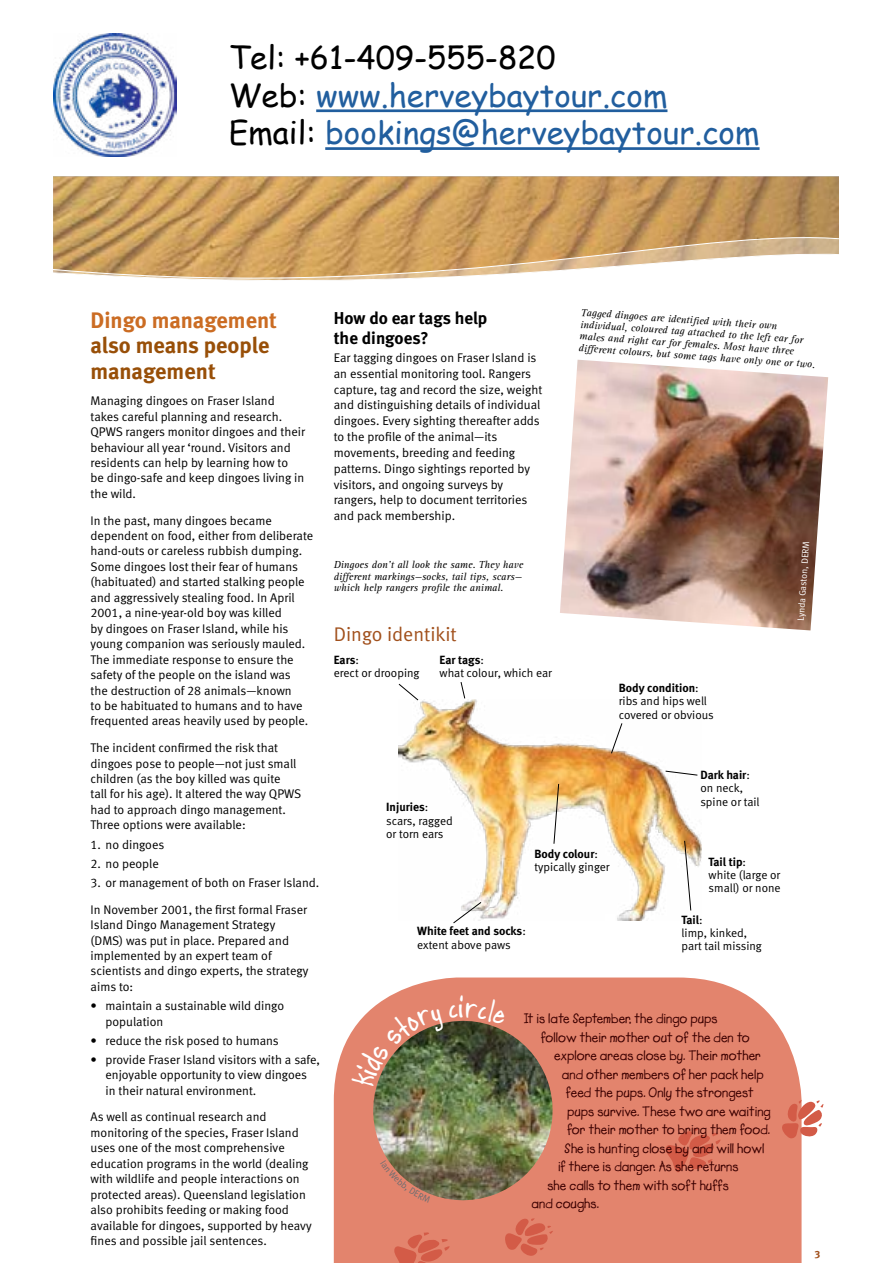
<style>
.page{position:relative;width:893px;height:1263px;background:#fff}
.page>*{position:absolute;margin:0;border:0;box-sizing:border-box;transform-origin:0 0}
.t1{font:31.5px/37.8px "Comic Sans MS";color:#215e9e}
.t2{font:22.5px/25px "Meta Bold LF";color:#984f08}
.t3{font:22.5px "Meta Bold LF";color:#cb6c23}
.t4{font:19.8px "Meta Normal LF";color:#a1501c}
.t5{font:17.1px/19.8px "Meta Bold LF";color:#000}
.t6{font:700 13.95px "Lemonade ICG";color:#3b0000}
.t7{font:12.6px/15.5px "Meta Normal LF";color:#000}
.t8{font:11.85px/13.2px "Meta Normal LF";color:#000}
.t9{font:11.85px "Meta Bold LF";color:#000}
.t10{font:italic 10.5px/11.9px "Rotis Serif";color:#000}
.t11{font:10.5px "Meta Bold LF";color:#a1501c}
.t12{font:9.3px "Meta Normal LF";color:#fff}
.s1{color:#000}
.s2{font-family:"Meta Normal LF"}
</style>
<div class="page">
<img style="left:53px;top:34px;width:123px;height:122px">
<hr style="left:316px;top:109px;width:351px;height:3px;background:#215e9e">
<hr style="left:325px;top:147px;width:434px;height:3px;background:#215e9e">
<svg style="left:334px;top:977px;width:467px;height:286px;background:#e58d78"></svg>
<img style="left:53px;top:176px;width:786px;height:43px">
<svg style="left:53px;top:219px;width:786px;height:62px"></svg>
<svg style="left:779px;top:1100px;width:44px;height:39px"></svg>
<svg style="left:666px;top:1127px;width:55px;height:45px;background:#dc725c"></svg>
<img style="left:560px;top:360px;width:268px;height:270px">
<img style="left:398px;top:699px;width:303px;height:221px">
<svg style="left:460px;top:682px;width:6px;height:17px"></svg>
<svg style="left:398px;top:683px;width:21px;height:18px"></svg>
<svg style="left:553px;top:783px;width:6px;height:61px"></svg>
<svg style="left:665px;top:770px;width:33px;height:6px"></svg>
<svg style="left:453px;top:901px;width:29px;height:23px"></svg>
<svg style="left:611px;top:722px;width:12px;height:32px"></svg>
<svg style="left:684px;top:840px;width:7px;height:71px"></svg>
<img style="left:351px;top:995px;width:218px;height:268px">
<h1 class="t1" style="left:229px;top:37px;width:532px"><span class="s1">Tel: +61-409-555-820<br>Web:</span> www.herveybaytour.com<br><span class="s1">Email:</span> bookings@herveybaytour.com</h1>
<h2 class="t3" style="left:91px;top:307px;width:188px">Dingo management</h2>
<h2 class="t2" style="left:91px;top:333px;width:180px">also means people management</h2>
<p class="t7" style="left:91px;top:393px;width:216px">Managing dingoes on Fraser Island takes careful planning and research.<br>QPWS rangers monitor dingoes and their behaviour all year ‘round. Visitors and residents can help by learning how to<br>be dingo-safe and keep dingoes living in the wild.</p>
<p class="t7" style="left:91px;top:512px;width:224px">In the past, many dingoes became dependent on food, either from deliberate hand-outs or careless rubbish dumping.<br>Some dingoes lost their fear of humans (habituated) and started stalking people and aggressively stealing food. In April 2001, a nine-year-old boy was killed<br>by dingoes on Fraser Island, while his young companion was seriously mauled.<br>The immediate response to ensure the safety of the people on the island was<br>the destruction of 28 animals—known<br>to be habituated to humans and to have frequented areas heavily used by people.</p>
<p class="t7" style="left:91px;top:740px;width:212px">The incident confirmed the risk that dingoes pose to people—not just small children (as the boy killed was quite<br>tall for his age). It altered the way QPWS had to approach dingo management.<br>Three options were available:</p>
<p class="t7" style="left:91px;top:836px;width:75px">1. no dingoes</p>
<p class="t7" style="left:91px;top:855px;width:70px">2. no people</p>
<p class="t7" style="left:91px;top:869px;width:230px;line-height:26.7px">3. or management of both on Fraser Island.<br>In November 2001, the first formal Fraser</p>
<p class="t7" style="left:91px;top:917px;width:219px">Island Dingo Management Strategy (DMS) was put in place. Prepared and implemented by an expert team of scientists and dingo experts, the strategy aims to:</p>
<p class="t7" style="left:106px;top:998px;width:180px;text-indent:-15px">• maintain a sustainable wild dingo population</p>
<p class="t7" style="left:91px;top:1032px;width:190px">• reduce the risk posed to humans</p>
<p class="t7" style="left:106px;top:1052px;width:216px;text-indent:-15px">• provide Fraser Island visitors with a safe, enjoyable opportunity to view dingoes in their natural environment.</p>
<p class="t7" style="left:91px;top:1109px;width:223px">As well as continual research and monitoring of the species, Fraser Island uses one of the most comprehensive education programs in the world (dealing with wildlife and people interactions on protected areas). Queensland legislation also prohibits feeding or making food available for dingoes, supported by heavy fines and possible jail sentences.</p>
<h3 class="t5" style="left:334px;top:308px;width:155px">How do ear tags help the dingoes?</h3>
<p class="t7" style="left:334px;top:349px;width:210px;line-height:15.9px">Ear tagging dingoes on Fraser Island is an essential monitoring tool. Rangers capture, tag and record the size, weight and distinguishing details of individual dingoes. Every sighting thereafter adds to the profile of the animal—its movements, breeding and feeding patterns. Dingo sightings reported by visitors, and ongoing surveys by rangers, help to document territories and pack membership.</p>
<p class="t10" style="left:334px;top:559px;width:191px">Dingoes don’t all look the same. They have different markings—socks, tail tips, scars— which help rangers profile the animal.</p>
<h3 class="t4" style="left:334px;top:622px;width:124px">Dingo identikit</h3>
<p class="t9" style="left:334px;top:653px;width:27px">Ears<span class="s2">:</span></p>
<p class="t8" style="left:334px;top:666px;width:87px">erect or drooping</p>
<p class="t9" style="left:439px;top:653px;width:46px">Ear tags<span class="s2">:</span></p>
<p class="t8" style="left:439px;top:666px;width:114px">what colour, which ear</p>
<p class="t9" style="left:386px;top:800px;width:44px">Injuries<span class="s2">:</span></p>
<p class="t8" style="left:386px;top:814px;width:68px">scars, ragged or torn ears</p>
<p class="t10" style="left:582px;top:307px;width:238px;rotate:4deg">Tagged dingoes are identifi ed with their own individual, coloured tag attached to the left ear for males and right ear for females. Most have three different colours, but some tags have only one or two.</p>
<p class="t9" style="left:619px;top:681px;width:81px">Body condition<span class="s2">:</span></p>
<p class="t8" style="left:619px;top:694px;width:96px">ribs and hips well covered or obvious</p>
<p class="t9" style="left:700px;top:768px;width:51px">Dark hair<span class="s2">:</span></p>
<p class="t8" style="left:700px;top:781px;width:61px">on neck, spine or tail</p>
<p class="t12" style="left:795px;top:621px;width:82px;rotate:-86deg">Lynda Gaston, DERM</p>
<p class="t9" style="left:534px;top:847px;width:65px">Body colour<span class="s2">:</span></p>
<p class="t8" style="left:534px;top:860px;width:77px">typically ginger</p>
<p class="t9" style="left:417px;top:924px;width:110px">White feet and socks<span class="s2">:</span></p>
<p class="t8" style="left:417px;top:938px;width:95px">extent above paws</p>
<p class="t9" style="left:709px;top:855px;width:39px">Tail tip<span class="s2">:</span></p>
<p class="t8" style="left:709px;top:868px;width:73px">white (large or small) or none</p>
<p class="t9" style="left:681px;top:913px;width:22px">Tail<span class="s2">:</span></p>
<p class="t8" style="left:681px;top:926px;width:82px">limp, kinked, part tail missing</p>
<p class="t6" style="left:524px;top:1010px;width:196px">It is late September, the dingo pups</p>
<p class="t6" style="left:541px;top:1029px;width:210px">follow their mother out of the den to</p>
<p class="t6" style="left:554px;top:1047px;width:208px">explore areas close by. Their mother</p>
<p class="t6" style="left:562px;top:1066px;width:203px">and other members of her pack help</p>
<p class="t6" style="left:566px;top:1084px;width:189px">feed the pups. Only the strongest</p>
<p class="t6" style="left:567px;top:1103px;width:205px">pups survive. These two are waiting</p>
<p class="t6" style="left:567px;top:1121px;width:204px">for their mother to bring them food.</p>
<p class="t6" style="left:565px;top:1140px;width:201px">She is hunting close by and will howl</p>
<p class="t6" style="left:558px;top:1158px;width:182px">if there is danger. As she returns</p>
<p class="t6" style="left:547px;top:1177px;width:183px">she calls to them with soft huffs</p>
<p class="t6" style="left:532px;top:1195px;width:69px">and coughs.</p>
<p class="t11" style="left:814px;top:1248px;width:7px">3</p>
</div>
